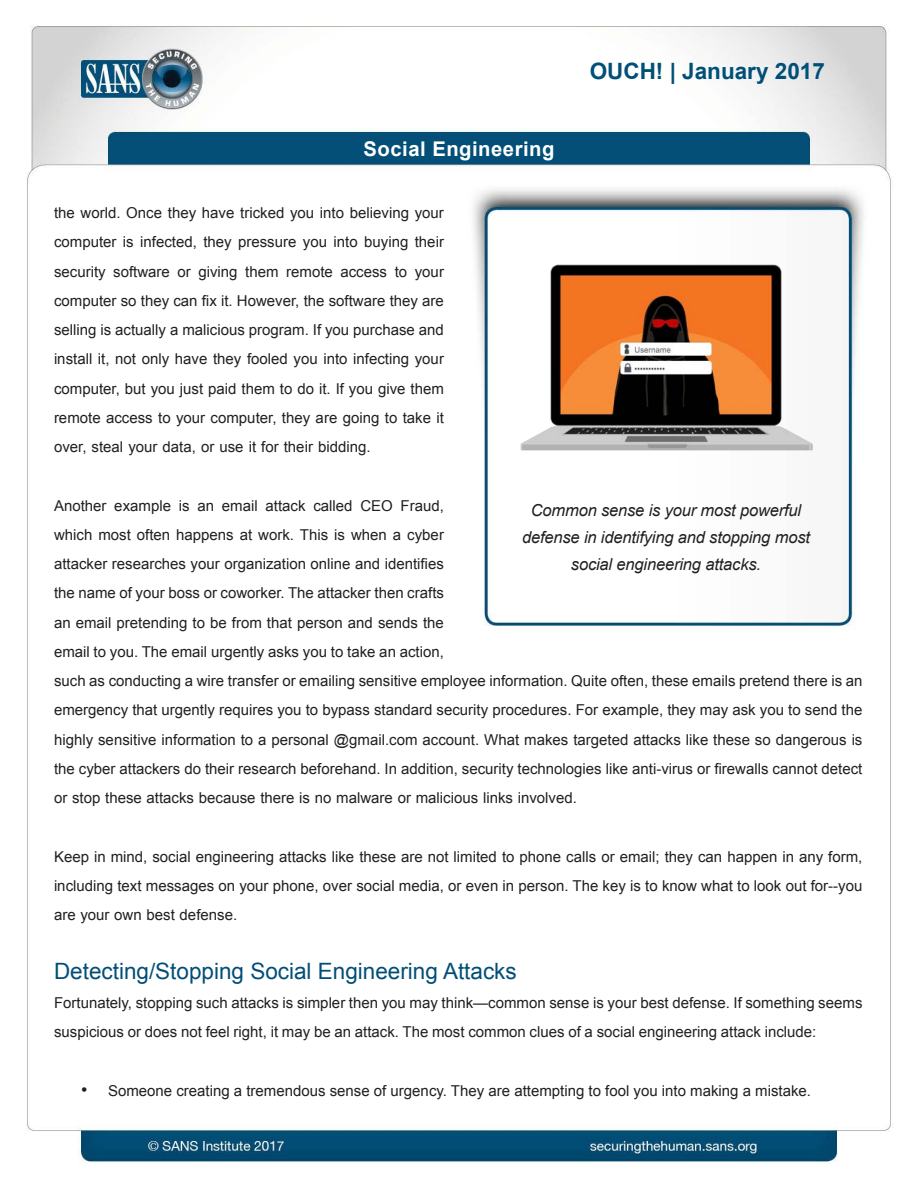
<style>
.page{position:relative;width:918px;height:1188px;background:#fff}
.page>*{position:absolute;margin:0;border:0;box-sizing:border-box;transform-origin:0 0}
.MainText{font:22.5px "Arial";color:#024e77}
.t1{font:700 22.5px "Arial";color:#004f77}
.t2{font:700 20.25px "Arial";letter-spacing:.025em;color:#fff}
.t3{font:18px "Arial";color:#231f20}
.t4{font:italic 16.5px/27px "Arial";letter-spacing:-.01em;color:#231f20;text-align:center}
.MainText-2{font:15px/29.2px "Arial";color:#231f20}
</style>
<div class="page">
<img style="left:26px;top:25px;width:865px;height:1139px">
<img style="left:501px;top:234px;width:330px;height:251px">
<h2 class="t2" style="left:364px;top:135px;width:192px">Social Engineering</h2>
<p class="MainText-2" style="left:54px;top:199px;width:391px;text-align:right">the world. Once they have tricked you into believing your computer is infected, they pressure you into buying their your</p>
<p class="MainText-2" style="left:113px;top:257px;width:58px">software</p>
<p class="MainText-2" style="left:54px;top:257px;width:391px">security<br>computer so they can fix .i t However, the software they are selling is actually a malicious program If. you purchase and install ,i t not only have they fooled you into infecting your computer, but you just paid them to do .i t If you give them remote access to your computer, they are going to take it over, steal your data, or use it for their bidding.</p>
<p class="MainText-2" style="left:198px;top:257px;width:41px">giving</p>
<p class="MainText-2" style="left:245px;top:257px;width:35px">them</p>
<p class="MainText-2" style="left:286px;top:257px;width:48px">remote</p>
<p class="MainText-2" style="left:395px;top:257px;width:14px">to</p>
<p class="MainText-2" style="left:178px;top:257px;width:15px">or</p>
<p class="MainText-2" style="left:340px;top:257px;width:48px">access</p>
<h1 class="t1" style="left:590px;top:56px;width:237px">OUCH! | January 2017</h1>
<p class="MainText-2" style="left:360px;top:491px;width:34px">CEO</p>
<p class="MainText-2" style="left:54px;top:491px;width:810px">Another<br>which most often happens at work. This is when a cyber<br>attacker researches your organization online and identifies<br>the name of your boss or coworker. The attacker then crafts<br>an email pretending to be from that person and sends the<br>email to you. The email urgently asks you to take an action,<br>such as conducting a wire transfer or emailing sensitive employee information. Quite often, these emails pretend there is an emergency that urgently requires you to bypass standard security procedures. For example, they may ask you to send the highly sensitive information to a personal @gmail.com account. What makes targeted attacks like these so dangerous is the cyber attackers do their research beforehand In. addition, security technologies like anti-virus or firewalls cannot detect or stop these attacks because there is no malware or malicious links involved.</p>
<p class="MainText-2" style="left:114px;top:491px;width:58px">example</p>
<p class="MainText-2" style="left:179px;top:491px;width:12px">is</p>
<p class="MainText-2" style="left:222px;top:491px;width:37px">email</p>
<p class="MainText-2" style="left:266px;top:491px;width:42px">attack</p>
<p class="MainText-2" style="left:313px;top:491px;width:41px">called</p>
<p class="MainText-2" style="left:401px;top:491px;width:45px">Fraud,</p>
<p class="MainText-2" style="left:197px;top:491px;width:18px">an</p>
<p class="t4" style="left:522px;top:497px;width:289px">Common sense is your most powerful defense in identifying and stopping most social engineering attacks.</p>
<p class="MainText-2" style="left:54px;top:842px;width:810px;text-align:justify">Keep in mind, social engineering attacks like these are not limited to phone calls or email; they can happen in any form, including text messages on your phone, over social media, or even in person. The key is to know what to look out for--you are your own best defense.</p>
<p class="MainText" style="left:54px;top:956px;width:464px">Detecting/Stopping Social Engineering Attacks</p>
<p class="MainText-2" style="left:54px;top:988px;width:810px">Fortunately, stopping such attacks is simpler then you may think—common sense is your best defense If. something seems suspicious or does not feel right it, may be an attack. The most common clues of a social engineering attack include:</p>
<p class="t3" style="left:81px;top:1078px;width:8px">•</p>
<p class="MainText-2" style="left:108px;top:1076px;width:705px">Someone creating a tremendous sense of urgency. They are attempting to fool you into making a mistake.</p>
</div>
